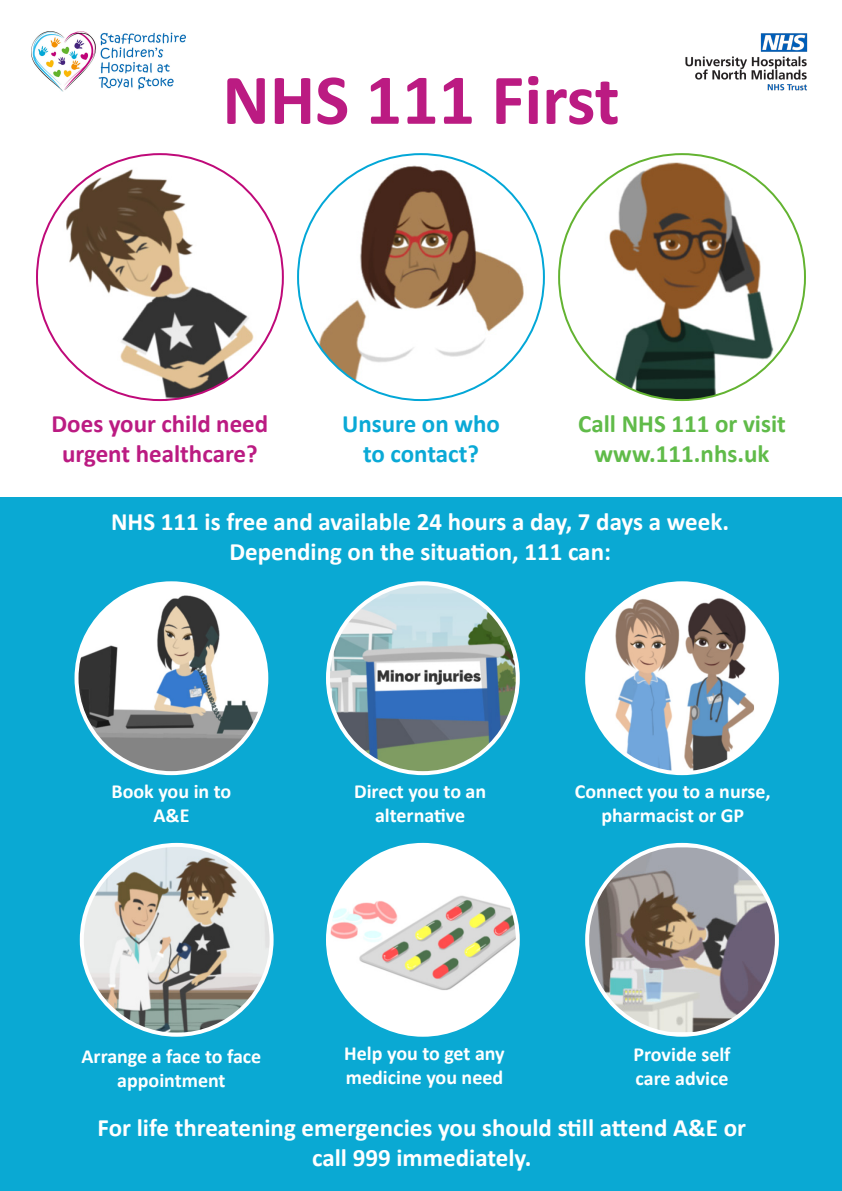
<style>
.page{position:relative;width:842px;height:1191px;background:#fff}
.page>*{position:absolute;margin:0;border:0;box-sizing:border-box;transform-origin:0 0}
.t1{font:700 72px "Calibri";color:#bb1b82}
.t2{font:700 25px "Calibri";color:#fff}
.t3{font:700 25px/30px "Calibri";color:#bb1b82;text-align:center}
.t4{font:700 25px/30px "Calibri";color:#60bb49;text-align:center}
.t5{font:700 25px/30px "Calibri";color:#0aa9d6;text-align:center}
.t6{font:700 20px/24px "Calibri";color:#fff;text-align:center}
</style>
<div class="page">
<div style="left:0;top:497px;width:842px;height:694px;background:#0aa9d3"></div>
<img style="left:53px;top:168px;width:220px;height:232px">
<img style="left:302px;top:164px;width:242px;height:236px">
<img style="left:562px;top:154px;width:243px;height:246px">
<img style="left:685px;top:33px;width:123px;height:58px">
<img style="left:77px;top:587px;width:189px;height:186px">
<div style="left:75px;top:581px;width:193px;height:194px;border:4px solid #fff;border-radius:50%"></div>
<img style="left:328px;top:583px;width:190px;height:190px;border-radius:95px">
<div style="left:326px;top:581px;width:194px;height:194px;border:4px solid #fff;border-radius:50%"></div>
<div style="left:587px;top:583px;width:190px;height:190px;background:#fff;border-radius:50%"></div>
<img style="left:602px;top:590px;width:152px;height:183px">
<div style="left:585px;top:581px;width:194px;height:194px;border:4px solid #fff;border-radius:50%"></div>
<img style="left:82px;top:845px;width:190px;height:189px;border-radius:95px">
<div style="left:80px;top:843px;width:194px;height:193px;border:4px solid #fff;border-radius:50%"></div>
<div style="left:328px;top:845px;width:190px;height:189px;background:#fff;border-radius:50%"></div>
<img style="left:328px;top:870px;width:190px;height:137px">
<div style="left:326px;top:843px;width:194px;height:193px;border:4px solid #fff;border-radius:50%"></div>
<img style="left:587px;top:847px;width:190px;height:185px">
<div style="left:585px;top:843px;width:194px;height:193px;border:4px solid #fff;border-radius:50%"></div>
<img style="left:32px;top:31px;width:154px;height:61px">
<p class="t1" style="left:222px;top:49px;width:399px">NHS 111 First</p>
<p class="t3" style="left:52px;top:408px;width:218px">Does your child need urgent healthcare?</p>
<p class="t5" style="left:342px;top:408px;width:159px">Unsure on who to contact?</p>
<p class="t4" style="left:578px;top:408px;width:209px">Call NHS 111 or visit www.111.nhs.uk</p>
<p class="t2" style="left:111px;top:504px;width:619px">NHS 111 is free and available 24 hours a day, 7 days a week.</p>
<p class="t2" style="left:229px;top:534px;width:383px">Depending on the situation, 111 can:</p>
<p class="t6" style="left:112px;top:778px;width:121px">Book you in to<br>A&amp;E</p>
<p class="t6" style="left:354px;top:778px;width:134px">Direct you to an alternative</p>
<p class="t6" style="left:575px;top:778px;width:197px">Connect you to a nurse, pharmacist or GP</p>
<p class="t6" style="left:81px;top:1044px;width:181px">Arrange a face to face appointment</p>
<p class="t6" style="left:344px;top:1041px;width:162px;text-align:left">Help you to get any medicine you need</p>
<p class="t6" style="left:633px;top:1042px;width:99px;text-align:left">Provide self care advice</p>
<p class="t2" style="left:98px;top:1110px;width:650px">For life threatening emergencies you should still attend A&amp;E or</p>
<p class="t2" style="left:312px;top:1140px;width:221px">call 999 immediately.</p>
</div>
